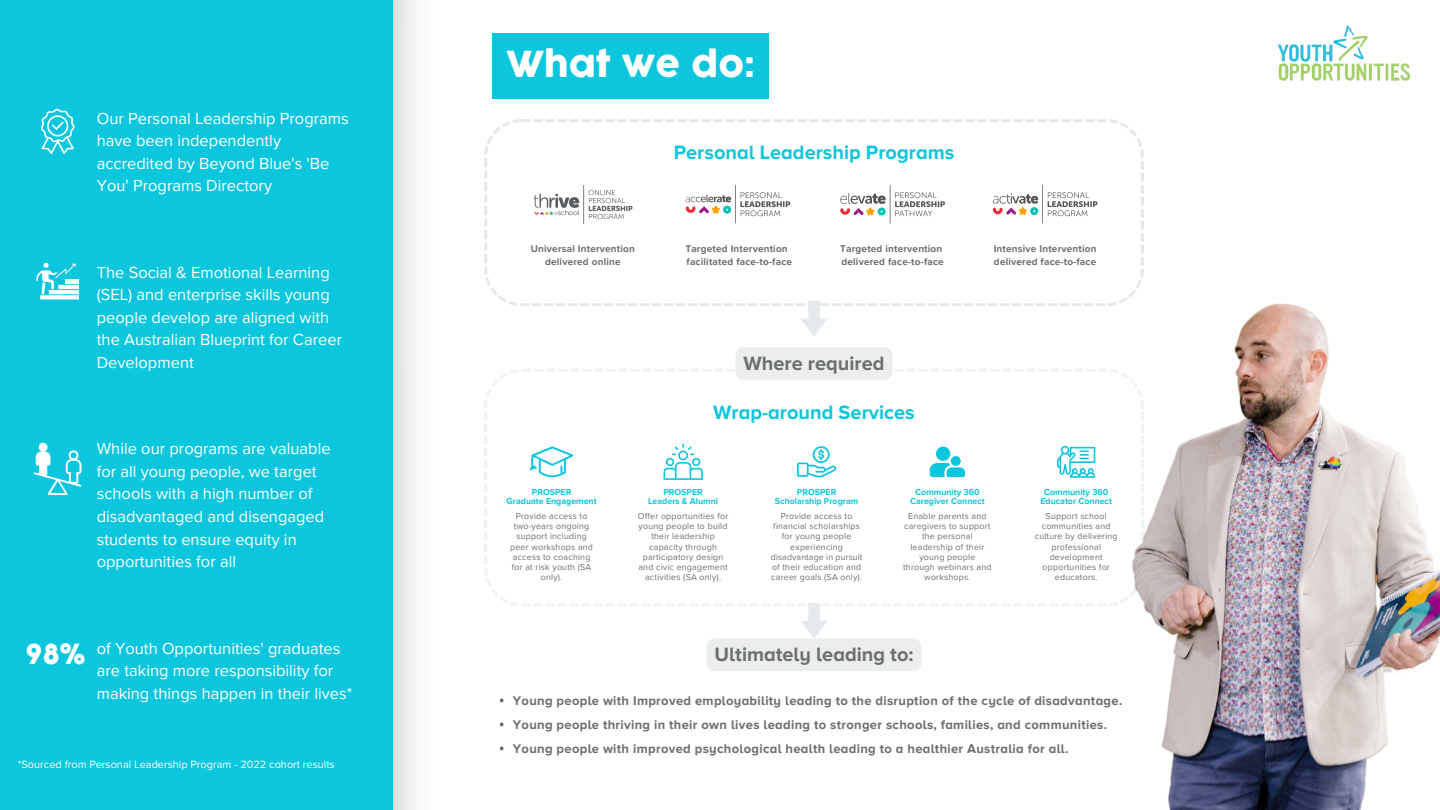
<style>
.page{position:relative;width:1440px;height:810px;background:#fff}
.page>*{position:absolute;margin:0;border:0;box-sizing:border-box;transform-origin:0 0}
.t1{font:35px "COCOGOOSE";color:#fff}
.t2{font:27.4px "COCOGOOSE";color:#fff}
.t3{font:700 20px "Proxima Nova A";color:#0cc6de}
.t4{font:700 20px "Proxima Nova A";color:#6c6f70}
.t5{font:16.5px/22.6px "Proxima Nova";color:#fff}
.t6{font:700 13px "Proxima Nova A";letter-spacing:.025em;color:#6c6f70}
.t7{font:11px "Proxima Nova";color:#fff}
.t8{font:700 10px/12.8px "Proxima Nova";letter-spacing:.02em;color:#6c6f70}
.t9{font:8.8px/10.3px "Proxima Nova";letter-spacing:.025em;color:#6c6f70;text-align:center}
.t10{font:700 8.8px "Proxima Nova";color:#0cc6de}
</style>
<div class="page">
<div style="left:0;top:0;width:393px;height:810px;background:#0cc6de"></div>
<svg style="left:484px;top:119px;width:660px;height:187px"></svg>
<svg style="left:484px;top:369px;width:611px;height:237px"></svg>
<img style="left:1095px;top:290px;width:345px;height:520px">
<svg style="left:740px;top:192px;width:50px;height:24px"></svg>
<svg style="left:686px;top:195px;width:45px;height:19px"></svg>
<hr style="left:735px;top:185px;width:1px;height:38px;background:#545454">
<svg style="left:895px;top:192px;width:50px;height:24px"></svg>
<svg style="left:840px;top:193px;width:46px;height:23px"></svg>
<hr style="left:890px;top:185px;width:1px;height:38px;background:#545454">
<svg style="left:1048px;top:192px;width:49px;height:24px"></svg>
<hr style="left:1042px;top:185px;width:1px;height:38px;background:#545454">
<svg style="left:993px;top:193px;width:45px;height:22px"></svg>
<img style="left:523px;top:177px;width:120px;height:55px">
<svg style="left:530px;top:446px;width:43px;height:31px"></svg>
<svg style="left:663px;top:444px;width:40px;height:36px"></svg>
<svg style="left:797px;top:446px;width:39px;height:32px"></svg>
<svg style="left:930px;top:447px;width:35px;height:30px"></svg>
<svg style="left:1057px;top:446px;width:39px;height:32px"></svg>
<svg style="left:800px;top:301px;width:27px;height:35px"></svg>
<svg style="left:41px;top:109px;width:34px;height:45px"></svg>
<svg style="left:36px;top:263px;width:43px;height:36px"></svg>
<svg style="left:34px;top:443px;width:47px;height:52px"></svg>
<div style="left:736px;top:347px;width:156px;height:33px;background:#eceded"></div>
<svg style="left:500px;top:699px;width:4px;height:3px"></svg>
<svg style="left:500px;top:723px;width:4px;height:3px"></svg>
<svg style="left:500px;top:747px;width:4px;height:3px"></svg>
<svg style="left:707px;top:603px;width:214px;height:68px"></svg>
<div style="left:493px;top:33px;width:276px;height:65px;background:#0cc6de"></div>
<img style="left:1278px;top:25px;width:133px;height:56px">
<p class="t5" style="left:97px;top:107px;width:254px">Our Personal Leadership Programs have been independently accredited by Beyond Blue's 'Be<br>You' Programs Directory</p>
<p class="t5" style="left:97px;top:261px;width:247px">The Social &amp; Emotional Learning (SEL) and enterprise skills young people develop are aligned with the Australian Blueprint for Career<br>Development</p>
<p class="t5" style="left:97px;top:438px;width:235px">While our programs are valuable for all young people, we target schools with a high number of disadvantaged and disengaged students to ensure equity in opportunities for all</p>
<h3 class="t2" style="left:26px;top:635px;width:61px">98%</h3>
<p class="t5" style="left:97px;top:637px;width:257px">of Youth Opportunities' graduates are taking more responsibility for making things happen in their lives*</p>
<p class="t7" style="left:18px;top:758px;width:318px">*Sourced from Personal Leadership Program - 2022 cohort results</p>
<p class="t1" style="left:507px;top:40px;width:250px">What we do:</p>
<p class="t3" style="left:674px;top:140px;width:282px">Personal Leadership Programs</p>
<p class="t8" style="left:531px;top:243px;width:106px;text-align:center">Universal Intervention delivered online</p>
<h4 class="t8" style="left:685px;top:243px;width:108px">Targeted Intervention facilitated face-to-face</h4>
<p class="t8" style="left:840px;top:243px;width:105px">Targeted intervention delivered face-to-face</p>
<h4 class="t8" style="left:994px;top:243px;width:104px">Intensive Intervention delivered face-to-face</h4>
<p class="t4" style="left:744px;top:351px;width:142px">Where required</p>
<p class="t10" style="left:532px;top:487px;width:41px">PROSPER</p>
<p class="t10" style="left:507px;top:496px;width:92px">Graduate Engagement</p>
<h2 class="t9" style="left:516px;top:511px;width:73px">Provide access to</h2>
<h4 class="t9" style="left:510px;top:521px;width:84px">two-years ongoing support including peer workshops and access to coaching for at risk youth (SA only).</h4>
<p class="t3" style="left:713px;top:400px;width:203px">Wrap-around Services</p>
<p class="t10" style="left:663px;top:487px;width:41px">PROSPER</p>
<h3 class="t10" style="left:648px;top:496px;width:72px">Leaders &amp; Alumni</h3>
<h1 class="t9" style="left:638px;top:511px;width:92px">Offer opportunities for young people to build their leadership capacity through participatory design and civic engagement activities (SA only).</h1>
<h6 class="t10" style="left:797px;top:487px;width:41px">PROSPER</h6>
<p class="t10" style="left:775px;top:496px;width:85px">Scholarship Program</p>
<p class="t9" style="left:773px;top:511px;width:88px">Provide access to financial scholarships for young people experiencing</p>
<h6 class="t9" style="left:771px;top:552px;width:93px">disadvantage in pursuit</h6>
<p class="t9" style="left:771px;top:562px;width:92px;text-align:left">of their education and career goals (SA only).</p>
<p class="t10" style="left:915px;top:487px;width:66px">Community 360</p>
<h6 class="t10" style="left:910px;top:496px;width:76px">Caregiver Connect</h6>
<h6 class="t9" style="left:903px;top:511px;width:90px">Enable parents and caregivers to support the personal leadership of their young people through webinars and workshops.</h6>
<p class="t4" style="left:715px;top:643px;width:200px">Ultimately leading to:</p>
<p class="t10" style="left:1044px;top:487px;width:66px">Community 360</p>
<h3 class="t10" style="left:1040px;top:496px;width:73px">Educator Connect</h3>
<p class="t9" style="left:1035px;top:511px;width:84px">Support school communities and culture by delivering professional development opportunities for educators.</p>
<p class="t6" style="left:513px;top:693px;width:611px">Young people with Improved employability leading to the disruption of the cycle of disadvantage.</p>
<p class="t6" style="left:513px;top:717px;width:596px">Young people thriving in their own lives leading to stronger schools, families, and communities.</p>
<p class="t6" style="left:513px;top:741px;width:557px">Young people with improved psychological health leading to a healthier Australia for all.</p>
</div>
